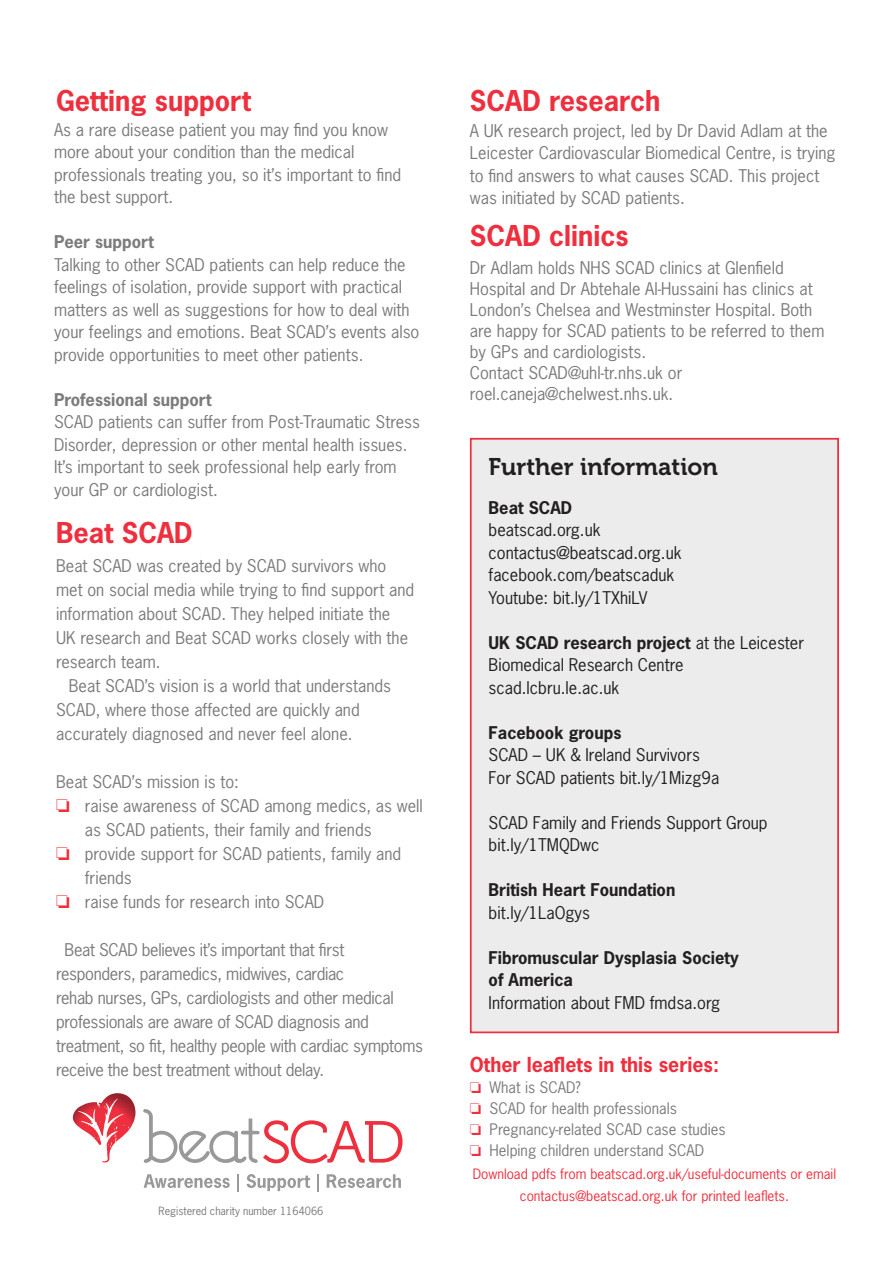
<style>
.page{position:relative;width:893px;height:1263px;background:#fff}
.page>*{position:absolute;margin:0;border:0;box-sizing:border-box;transform-origin:0 0}
.t1{font:700 27px "News Gothic Std";color:#ee2f3e}
.t2{font:24px "Museo 700";color:#231f20}
.t3{font:700 19.5px "News Gothic Std";color:#ee2f3e}
.t4{font:16.5px/22.5px "News Gothic Std";color:#7c7b7c}
.t5{font:16.5px/22.5px "News Gothic Std";color:#231f20}
.t6{font:16.5px/24px "News Gothic Std";letter-spacing:-.02em;color:#7c7b7c}
.t7{font:700 16.5px/22.5px "News Gothic Std";color:#231f20}
.t8{font:700 16.5px "News Gothic Std";color:#7c7b7c}
.t9{font:15px "News Gothic Std";color:#7c7b7c}
.t10{font:13.5px/22.5px "News Gothic Std";color:#ee2f3e;text-align:center}
.t11{font:10.65px "News Gothic Std";color:#7c7b7c}
.s1{color:#ee2f3e}
.s2{font-weight:700}
</style>
<div class="page">
<svg style="left:143px;top:1109px;width:259px;height:54px"></svg>
<svg style="left:73px;top:1093px;width:63px;height:70px"></svg>
<svg style="left:144px;top:1174px;width:86px;height:14px"></svg>
<svg style="left:237px;top:1175px;width:2px;height:16px"></svg>
<svg style="left:247px;top:1174px;width:63px;height:17px"></svg>
<svg style="left:317px;top:1175px;width:2px;height:16px"></svg>
<svg style="left:327px;top:1174px;width:74px;height:14px"></svg>
<div style="left:471px;top:439px;width:367px;height:593px;background:#ececec"></div>
<div style="left:470px;top:438px;width:369px;height:595px;border:2px solid #ee2f3e"></div>
<p class="t1" style="left:56px;top:83px;width:196px">Getting support</p>
<p class="t4" style="left:54px;top:118px;width:349px">As a rare disease patient you may find you know more about your condition than the medical professionals treating you, so it’s important to find the best support.</p>
<p class="t8" style="left:54px;top:231px;width:101px">Peer support</p>
<p class="t4" style="left:54px;top:253px;width:367px">Talking to other SCAD patients can help reduce the feelings of isolation, provide support with practical matters as well as suggestions for how to deal with your feelings and emotions. Beat SCAD’s events also provide opportunities to meet other patients.</p>
<p class="t8" style="left:54px;top:388px;width:159px">Professional support</p>
<p class="t4" style="left:54px;top:410px;width:367px">SCAD patients can suffer from Post-Traumatic Stress Disorder, depression or other mental health issues.<br>It’s important to seek professional help early from your GP or cardiologist.</p>
<p class="t1" style="left:56px;top:515px;width:138px">Beat SCAD</p>
<p class="t4" style="left:56px;top:554px;width:360px;line-height:24px">Beat SCAD was created by SCAD survivors who met on social media while trying to find support and information about SCAD. They helped initiate the<br>UK research and Beat SCAD works closely with the research team.</p>
<p class="t4" style="left:56px;top:674px;width:336px;line-height:24px;text-indent:13px">Beat SCAD’s vision is a world that understands<br>SCAD, where those affected are quickly and accurately diagnosed and never feel alone.</p>
<p class="t4" style="left:56px;top:770px;width:184px">Beat SCAD’s mission is to:</p>
<p class="t4" style="left:85px;top:794px;width:340px;line-height:24px;text-indent:-29px"><span class="s1">□</span> raise awareness of SCAD among medics, as well as SCAD patients, their family and friends</p>
<p class="t4" style="left:85px;top:842px;width:318px;line-height:24px;text-indent:-29px"><span class="s1">□</span> provide support for SCAD patients, family and friends</p>
<p class="t4" style="left:56px;top:890px;width:270px"><span class="s1">□</span> raise funds for research into SCAD</p>
<p class="t6" style="left:56px;top:938px;width:368px;text-indent:9px">Beat SCAD believes it’s important that first responders, paramedics, midwives, cardiac<br>rehab nurses, GPs, cardiologists and other medical professionals are aware of SCAD diagnosis and treatment, so fit, healthy people with cardiac symptoms receive the best treatment without delay.</p>
<p class="t11" style="left:159px;top:1204px;width:166px">Registered charity number 1164066</p>
<p class="t1" style="left:470px;top:83px;width:192px">SCAD research</p>
<p class="t4" style="left:470px;top:119px;width:367px">A UK research project, led by Dr David Adlam at the Leicester Cardiovascular Biomedical Centre, is trying to find answers to what causes SCAD. This project was initiated by SCAD patients.</p>
<p class="t1" style="left:470px;top:217px;width:160px">SCAD clinics</p>
<p class="t4" style="left:470px;top:257px;width:356px;line-height:21px">Dr Adlam holds NHS SCAD clinics at Glenfield Hospital and Dr Abtehale Al-Hussaini has clinics at London’s Chelsea and Westminster Hospital. Both are happy for SCAD patients to be referred to them by GPs and cardiologists.</p>
<p class="t4" style="left:470px;top:362px;width:214px">Contact SCAD@uhl-tr.nhs.uk or</p>
<p class="t4" style="left:470px;top:383px;width:205px">roel.caneja@chelwest.nhs.uk.</p>
<p class="t2" style="left:489px;top:453px;width:231px">Further information</p>
<p class="t7" style="left:489px;top:496px;width:85px">Beat SCAD</p>
<p class="t5" style="left:489px;top:518px;width:113px">beatscad.org.uk</p>
<p class="t5" style="left:489px;top:541px;width:195px">contactus@beatscad.org.uk</p>
<p class="t5" style="left:489px;top:563px;width:187px">facebook.com/beatscaduk</p>
<p class="t5" style="left:489px;top:586px;width:160px">Youtube: bit.ly/1TXhiLV</p>
<p class="t5" style="left:489px;top:631px;width:317px"><span class="s2">UK SCAD research project</span> at the Leicester<br>Biomedical Research Centre</p>
<p class="t5" style="left:489px;top:676px;width:132px">scad.lcbru.le.ac.uk</p>
<p class="t7" style="left:489px;top:721px;width:134px">Facebook groups</p>
<p class="t5" style="left:489px;top:743px;width:213px">SCAD – UK &amp; Ireland Survivors</p>
<p class="t5" style="left:489px;top:766px;width:232px">For SCAD patients bit.ly/1Mizg9a</p>
<p class="t5" style="left:489px;top:811px;width:281px">SCAD Family and Friends Support Group bit.ly/1TMQDwc</p>
<p class="t7" style="left:489px;top:878px;width:188px">British Heart Foundation</p>
<p class="t5" style="left:489px;top:901px;width:103px">bit.ly/1LaOgys</p>
<p class="t7" style="left:489px;top:946px;width:252px">Fibromuscular Dysplasia Society of America</p>
<p class="t5" style="left:489px;top:991px;width:233px">Information about FMD fmdsa.org</p>
<p class="t3" style="left:470px;top:1052px;width:251px">Other leaflets in this series:</p>
<p class="t9" style="left:470px;top:1078px;width:112px"><span class="s1">□</span> What is SCAD?</p>
<p class="t9" style="left:470px;top:1099px;width:209px"><span class="s1">□</span> SCAD for health professionals</p>
<p class="t9" style="left:470px;top:1120px;width:257px"><span class="s1">□</span> Pregnancy-related SCAD case studies</p>
<p class="t9" style="left:470px;top:1141px;width:236px"><span class="s1">□</span> Helping children understand SCAD</p>
<p class="t10" style="left:473px;top:1162px;width:365px">Download pdfs from beatscad.org.uk/useful-documents or email contactus@beatscad.org.uk for printed leaflets.</p>
</div>
